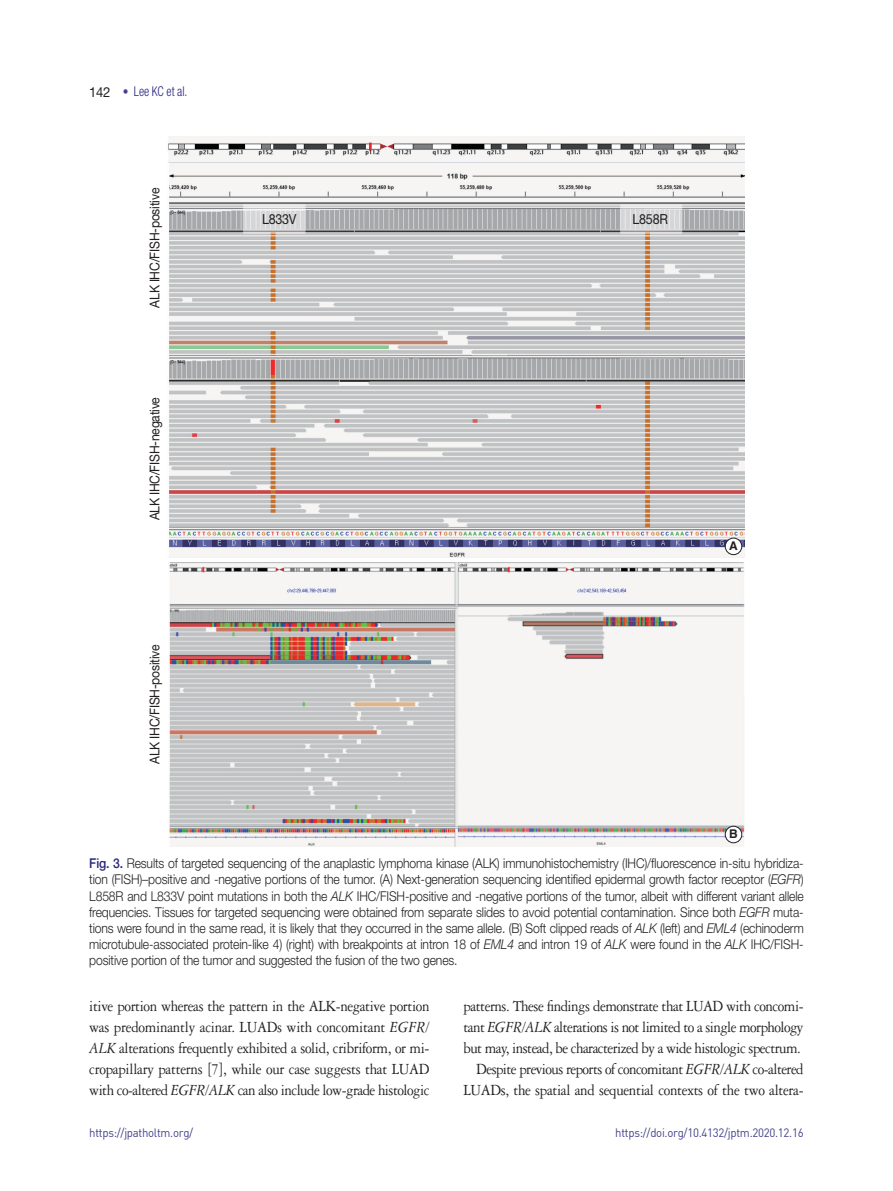
<style>
.page{position:relative;width:893px;height:1191px;background:#fff}
.page>*{position:absolute;margin:0;border:0;box-sizing:border-box;transform-origin:0 0}
.t1{font:16.5px/21px "Garamond 3 LT Std";letter-spacing:-.035em;color:#231f20;text-align:justify;scale:.9 1}
.t2{font:13.95px "Helvetica Neue LT Std";letter-spacing:-.02em;color:#231f20;scale:.9 1}
.t3{font:300 13.5px/16.2px "Helvetica Neue LT Std";letter-spacing:-.01em;color:#231f20;text-align:justify;scale:.9 1}
.t4{font:13.5px "Helvetica Neue LT Std";letter-spacing:-.02em;color:#231f20;scale:.9 1}
.t5{font:300 condensed 13.5px "Helvetica Neue LT Std";letter-spacing:-.01em;color:#26237b;scale:.9 1}
.t6{font:12px "Dinreg";letter-spacing:-.025em;color:#45428b;scale:.95 1}
.t7{font:700 12px "Helvetica LT Std";color:#231f20}
.s1{font-weight:400;font-stretch:normal;font-size:13.8px;color:#231f20}
.s2{font-size:12.75px;color:#45428b}
.s3{font-weight:500;color:#26237b}
.s4{font-style:italic}
.s5{font-family:"Adobe Garamond Pro"}
</style>
<div class="page">
<img style="left:168px;top:136px;width:577px;height:421px">
<div style="left:725px;top:538px;width:17px;height:16px;background:#fff;border-radius:50%"></div>
<div style="left:725px;top:538px;width:17px;height:17px;border:1px solid #231f20;border-radius:50%"></div>
<img style="left:169px;top:562px;width:575px;height:284px">
<div style="left:725px;top:826px;width:17px;height:16px;background:#fff;border-radius:50%"></div>
<div style="left:725px;top:826px;width:17px;height:17px;border:1px solid #231f20;border-radius:50%"></div>
<p class="t5" style="left:89px;top:84px;width:110px"><span class="s1">142</span> <span class="s2">•</span> Lee KC et al.</p>
<p class="t4" style="left:147px;top:307px;width:134px;rotate:-90deg">ALK IHC/FISH-positive</p>
<p class="t4" style="left:147px;top:520px;width:139px;rotate:-90deg">ALK IHC/FISH-negative</p>
<p class="t4" style="left:147px;top:764px;width:134px;rotate:-90deg">ALK IHC/FISH-positive</p>
<p class="t2" style="left:262px;top:210px;width:40px">L833V</p>
<p class="t2" style="left:633px;top:210px;width:41px">L858R</p>
<p class="t7" style="left:729px;top:539px;width:10px">A</p>
<p class="t7" style="left:729px;top:827px;width:10px">B</p>
<p class="t3" style="left:89px;top:855px;width:795px"><span class="s3">Fig. 3.</span> Results of targeted sequencing of the anaplastic lymphoma kinase (ALK) immunohistochemistry (IHC)/fluorescence in-situ hybridiza&shy;tion (FISH)–positive and -negative portions of the tumor. (A) Next-generation sequencing identified epidermal growth factor receptor (<span class="s4">EGFR</span>)<br>L858R and L833V point mutations in both the <span class="s4">ALK</span> IHC/FISH-positive and -negative portions of the tumor, albeit with different variant allele frequencies. Tissues for targeted sequencing were obtained from separate slides to avoid potential contamination. Since both <span class="s4">EGFR</span> muta&shy;tions were found in the same read, it is likely that they occurred in the same allele. (B) Soft clipped reads of <span class="s4">ALK</span> (left) and <span class="s4">EML4</span> (echinoderm microtubule-associated protein-like 4) (right) with breakpoints at intron 18 of <span class="s4">EML4</span> and intron 19 of <span class="s4">ALK</span> were found in the <span class="s4">ALK</span> IHC/FISH&shy;positive portion of the tumor and suggested the fusion of the two genes.</p>
<p class="t1" style="left:89px;top:995px;width:379px">itive portion whereas the pattern in the ALK-negative portion was predominantly acinar. LUADs with concomitant <span class="s4">EGFR/ ALK</span> alterations frequently exhibited a solid, cribriform, or mi&shy;cropapillary patterns <span class="s5">[</span>7<span class="s5">]</span>, while our case suggests that LUAD with co-altered <span class="s4">EGFR/ALK</span> can also include low-grade histologic</p>
<p class="t1" style="left:463px;top:995px;width:379px;text-align:right">patterns. These findings demonstrate that LUAD with concomi&shy;tant <span class="s4">EGFR/ALK</span> alterations is not limited to a single morphology but may, instead, be characterized by a wide histologic spectrum.<br>Despite previous reports of concomitant <span class="s4">EGFR/ALK</span> co-altered LUADs, the spatial and sequential contexts of the two altera-</p>
<p class="t6" style="left:89px;top:1125px;width:111px">https://jpatholtm.org/</p>
<p class="t6" style="left:615px;top:1125px;width:200px">https://doi.org/10.4132/jptm.2020.12.16</p>
</div>
